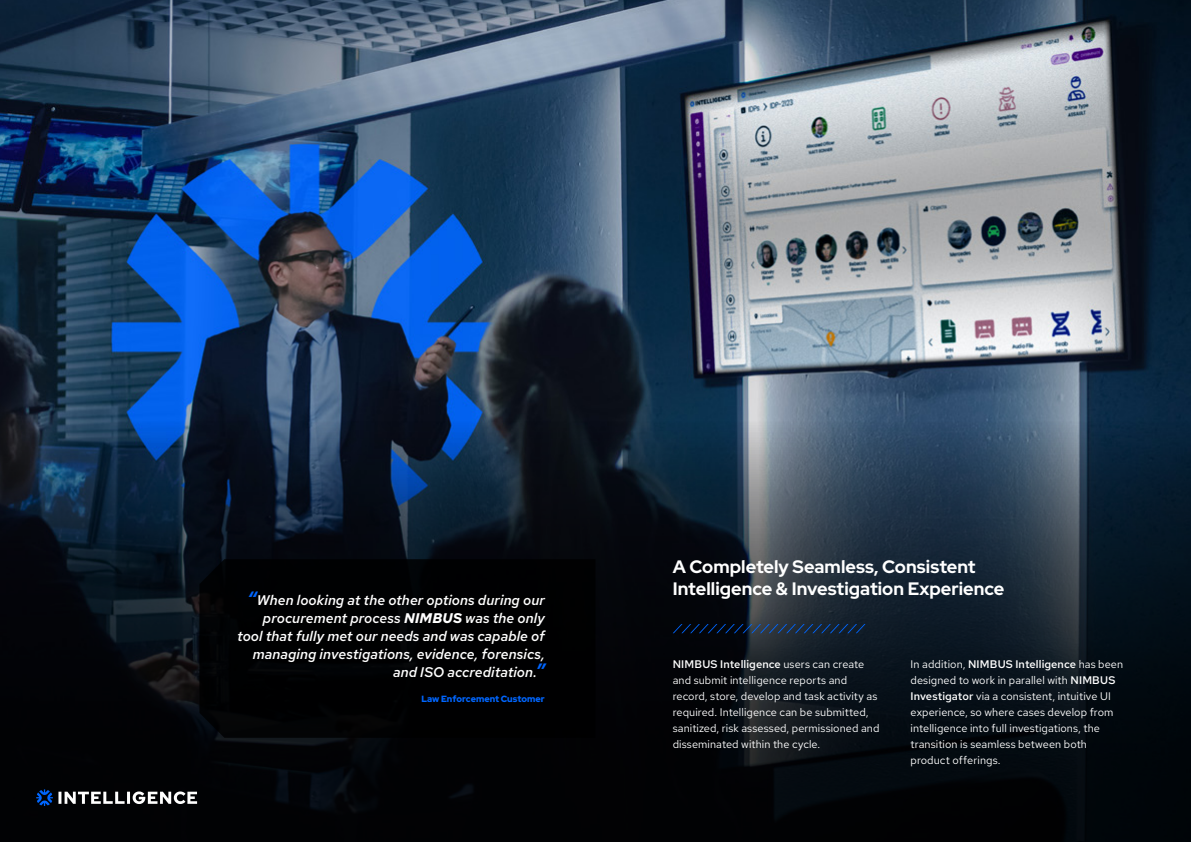
<style>
.page{position:relative;width:1191px;height:842px;background:#fff}
.page>*{position:absolute;margin:0;border:0;box-sizing:border-box;transform-origin:0 0}
.t1{font:700 18px/22px "Red Hat Display";color:#fff}
.t2{font:italic 600 14px/18px "Red Hat Text";color:#fff;text-align:right}
.t3{font:11px/16px "Red Hat Text";letter-spacing:.005em;color:#fff}
.t4{font:900 9px "Red Hat Display";color:#06f}
.s1{font-weight:700;font-size:18px;color:#06f}
.s2{font-weight:700}
.s3{font-weight:500}
.s4{font-weight:600}
</style>
<div class="page">
<img style="left:0;top:0;width:1191px;height:421px">
<svg style="left:0;top:421px;width:1191px;height:421px;background:#0f1823"></svg>
<svg style="left:672px;top:624px;width:193px;height:9px;background:#122540"></svg>
<div style="left:199px;top:559px;width:396px;height:179px;background:#000101"></div>
<svg style="left:36px;top:789px;width:161px;height:17px"></svg>
<p class="t2" style="left:237px;top:591px;width:309px"><span class="s1">“</span>When looking at the other options during our procurement process <span class="s2">NIMBUS</span> was the only tool that fully met our needs and was capable of managing investigations, evidence, forensics, and ISO accreditation.<span class="s1">”</span></p>
<p class="t4" style="left:421px;top:693px;width:125px">Law Enforcement Customer</p>
<h1 class="t1" style="left:672px;top:555px;width:333px">A Completely Seamless, Consistent<br>Intelligence &amp; Investigation Experience</h1>
<p class="t3" style="left:672px;top:656px;width:208px"><span class="s3">NIMBUS</span> <span class="s4">Intelligence</span> users can create and submit intelligence reports and record, store, develop and task activity as required. Intelligence can be submitted, sanitized, risk assessed, permissioned and disseminated within the cycle.</p>
<p class="t3" style="left:910px;top:656px;width:214px">In addition, <span class="s4">NIMBUS Intelligence</span> has been designed to work in parallel with <span class="s4">NIMBUS Investigator</span> via a consistent, intuitive UI experience, so where cases develop from intelligence into full investigations, the transition is seamless between both product offerings.</p>
</div>
